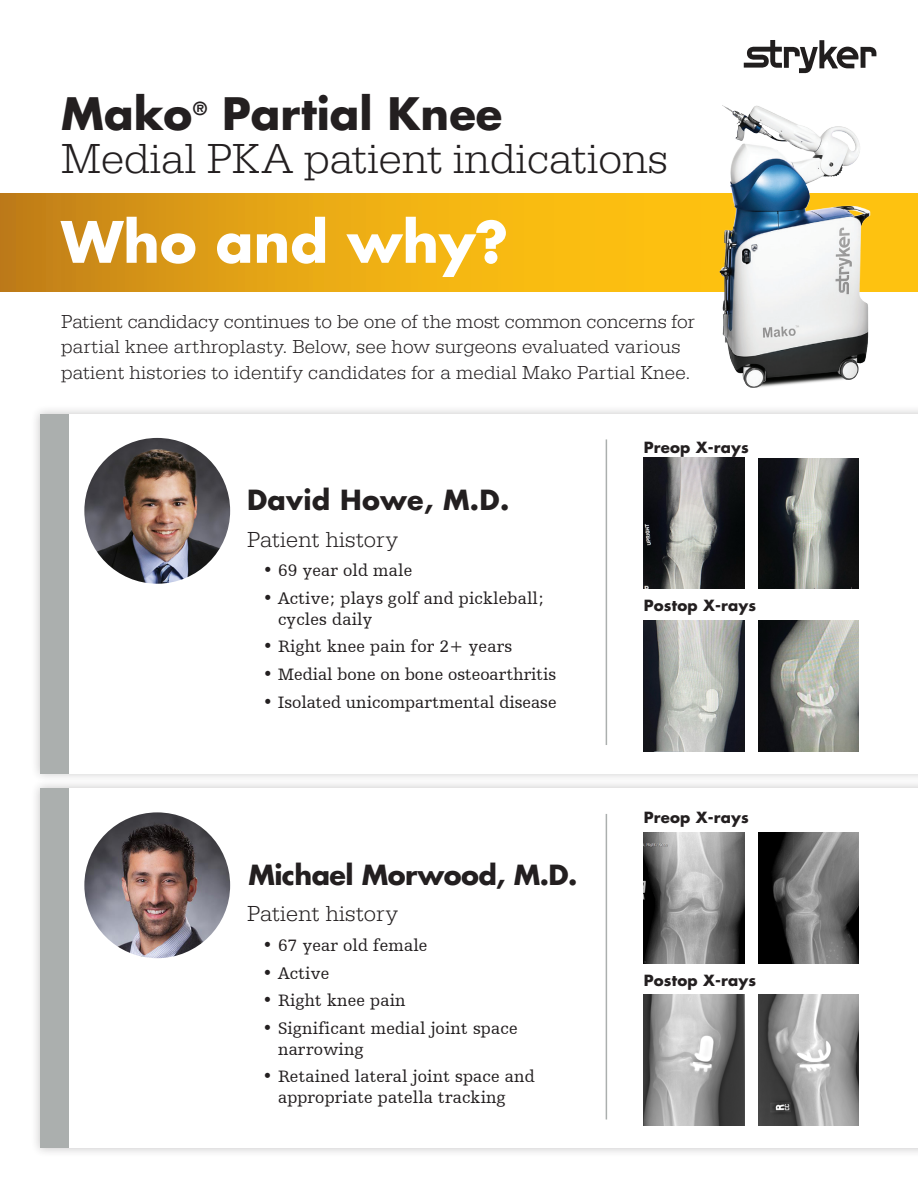
<style>
.page{position:relative;width:918px;height:1188px;background:#fff}
.page>*{position:absolute;margin:0;border:0;box-sizing:border-box;transform-origin:0 0}
.Header_TOT_LIGHT_36{font:700 55.5px "Futura For Stryker";color:#fff}
.t1{font:300 43.5px "Egyptienne URW";color:#231f20}
.t2{font:700 43.5px "Futura Std";color:#231f20}
.t3{font:700 27px "Futura For Stryker";letter-spacing:-.02em;color:#231f20}
.t4{font:700 27px "Futura For Stryker";letter-spacing:.01em;color:#231f20}
.t5{font:300 22.5px "Egyptienne URW";letter-spacing:.01em;color:#231f20}
.t6{font:300 19.5px/25.5px "Egyptienne URW";letter-spacing:.01em;color:#231f20}
.t7{font:700 17.55px "Futura Std";color:#231f20}
.t8{font:17.4px/20.5px "Humanist Slabserif 712 BT";letter-spacing:.01em;color:#231f20}
.t9{font:700 15px "Futura For Stryker";letter-spacing:.01em;color:#231f20}
</style>
<div class="page">
<div style="left:31px;top:404px;width:887px;height:379px;background:#231f20;opacity:.25"></div>
<div style="left:40px;top:414px;width:878px;height:360px;background:#fff"></div>
<div style="left:40px;top:414px;width:29px;height:360px;background:#abafae"></div>
<div style="left:31px;top:778px;width:887px;height:380px;background:#231f20;opacity:.25"></div>
<div style="left:40px;top:788px;width:878px;height:360px;background:#fff"></div>
<div style="left:40px;top:788px;width:29px;height:360px;background:#abafae"></div>
<svg style="left:0;top:194px;width:918px;height:98px"></svg>
<svg style="left:744px;top:40px;width:132px;height:33px"></svg>
<img style="left:693px;top:105px;width:193px;height:283px">
<img style="left:644px;top:458px;width:100px;height:131px">
<img style="left:644px;top:620px;width:100px;height:131px">
<img style="left:758px;top:458px;width:101px;height:130px">
<img style="left:758px;top:620px;width:101px;height:131px">
<img style="left:84px;top:438px;width:146px;height:146px;border-radius:73px">
<hr style="left:606px;top:439px;width:1px;height:306px;background:#abafae">
<img style="left:644px;top:832px;width:100px;height:131px">
<img style="left:644px;top:995px;width:100px;height:131px">
<img style="left:759px;top:832px;width:100px;height:131px">
<img style="left:758px;top:995px;width:101px;height:131px">
<img style="left:84px;top:812px;width:146px;height:146px;border-radius:73px">
<hr style="left:606px;top:814px;width:1px;height:306px;background:#abafae">
<p class="t2" style="left:61px;top:85px;width:133px">Mako</p>
<p class="t7" style="left:193px;top:97px;width:15px">®</p>
<p class="t2" style="left:222px;top:85px;width:282px">Partial Knee</p>
<p class="t1" style="left:61px;top:134px;width:608px">Medial PKA patient indications</p>
<p class="Header_TOT_LIGHT_36" style="left:61px;top:205px;width:449px">Who and why?</p>
<p class="t6" style="left:61px;top:309px;width:635px">Patient candidacy continues to be one of the most common concerns for partial knee arthroplasty. Below, see how surgeons evaluated various patient histories to identify candidates for a medial Mako Partial Knee.</p>
<p class="t4" style="left:247px;top:482px;width:264px">David Howe, M.D.</p>
<p class="t5" style="left:247px;top:526px;width:152px">Patient history</p>
<p class="t8" style="left:263px;top:560px;width:151px">• 69 year old male</p>
<p class="t8" style="left:278px;top:588px;width:267px;text-indent:-15px">• Active; plays golf and pickleball; cycles daily</p>
<p class="t8" style="left:263px;top:636px;width:251px">• Right knee pain for 2+ years</p>
<p class="t8" style="left:263px;top:664px;width:295px">• Medial bone on bone osteoarthritis</p>
<p class="t8" style="left:263px;top:692px;width:295px">• Isolated unicompartmental disease</p>
<p class="t3" style="left:248px;top:856px;width:331px">Michael Morwood, M.D.</p>
<p class="t5" style="left:247px;top:901px;width:152px">Patient history</p>
<p class="t8" style="left:263px;top:935px;width:166px">• 67 year old female</p>
<p class="t8" style="left:263px;top:962px;width:68px">• Active</p>
<p class="t8" style="left:263px;top:990px;width:145px">• Right knee pain</p>
<p class="t8" style="left:278px;top:1018px;width:241px;text-indent:-15px">• Significant medial joint space narrowing</p>
<p class="t8" style="left:278px;top:1066px;width:258px;text-indent:-15px">• Retained lateral joint space and appropriate patella tracking</p>
<p class="t9" style="left:644px;top:438px;width:107px">Preop X-rays</p>
<p class="t9" style="left:644px;top:596px;width:114px">Postop X-rays</p>
<p class="t9" style="left:644px;top:808px;width:107px">Preop X-rays</p>
<p class="t9" style="left:644px;top:970px;width:114px">Postop X-rays</p>
</div>
